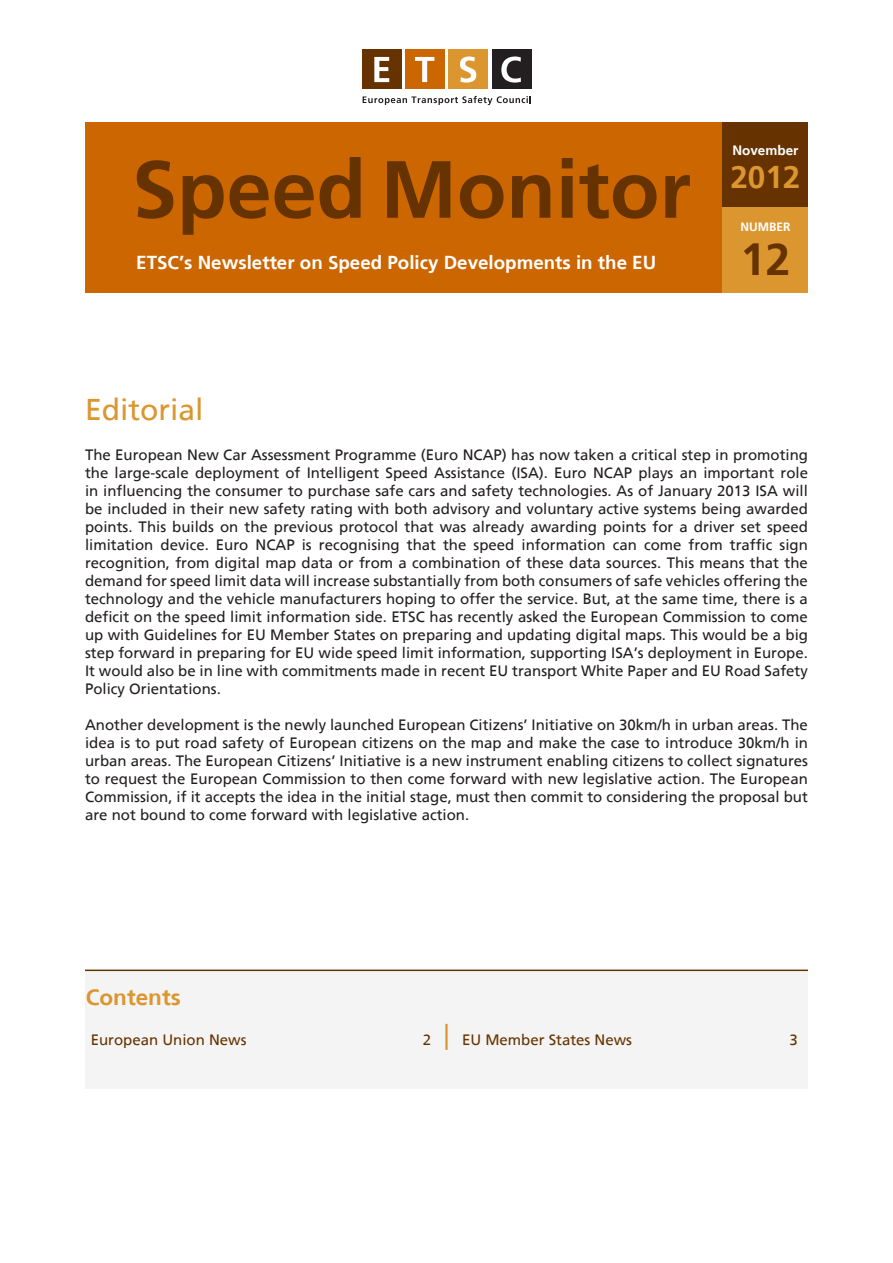
<style>
.page{position:relative;width:893px;height:1263px;background:#fff}
.page>*{position:absolute;margin:0;border:0;box-sizing:border-box;transform-origin:0 0}
.t1{font:700 81px "Frutiger";color:#630}
.t2{font:700 45px "Frutiger";color:#630}
.t3{font:700 31.5px "Frutiger";color:#dc9630}
.t4{font:30px "Frutiger";color:#dc9630}
.t5{font:700 22.5px "Frutiger";color:#dc9630}
.t6{font:700 18.75px "Frutiger";color:#fff}
.newsletter_edito{font:15px/18px "Frutiger";color:#231f20;text-align:justify}
.t7{font:15px "Frutiger";color:#630}
.t8{font:700 13.5px "Frutiger";color:#fff}
.t9{font:700 12px "Frutiger";color:#fff}
</style>
<div class="page">
<div style="left:362px;top:50px;width:40px;height:39px;background:#630"></div>
<svg style="left:374px;top:57px;width:15px;height:25px"></svg>
<div style="left:405px;top:50px;width:40px;height:39px;background:#c60"></div>
<svg style="left:415px;top:57px;width:19px;height:25px"></svg>
<div style="left:449px;top:50px;width:39px;height:39px;background:#dc9630"></div>
<svg style="left:460px;top:57px;width:16px;height:26px"></svg>
<div style="left:492px;top:50px;width:39px;height:39px;background:#231f20"></div>
<svg style="left:501px;top:57px;width:20px;height:26px"></svg>
<svg style="left:363px;top:96px;width:168px;height:9px"></svg>
<div style="left:85px;top:122px;width:723px;height:170px;background:#c60"></div>
<div style="left:723px;top:122px;width:85px;height:85px;background:#630"></div>
<div style="left:723px;top:207px;width:85px;height:85px;background:#dc9630"></div>
<div style="left:85px;top:971px;width:723px;height:118px;background:#f4f4f4"></div>
<hr style="left:85px;top:969px;width:723px;height:2px;background:#630">
<hr style="left:445px;top:1024px;width:3px;height:26px;background:#dc9630">
<p class="t1" style="left:132px;top:142px;width:560px">Speed Monitor</p>
<p class="t6" style="left:136px;top:251px;width:521px">ETSC’s Newsletter on Speed Policy Developments in the EU</p>
<p class="t8" style="left:732px;top:142px;width:68px">November</p>
<p class="t3" style="left:730px;top:159px;width:72px">2012</p>
<p class="t9" style="left:740px;top:219px;width:51px">NUMBER</p>
<p class="t2" style="left:740px;top:233px;width:52px">12</p>
<p class="t4" style="left:85px;top:392px;width:120px">Editorial</p>
<p class="newsletter_edito" style="left:85px;top:446px;width:724px">The European New Car Assessment Programme (Euro NCAP) has now taken a critical step in promoting the large-scale deployment of Intelligent Speed Assistance (ISA). Euro NCAP plays an important role in influencing the consumer to purchase safe cars and safety technologies. As of January 2013 ISA will be included in their new safety rating with both advisory and voluntary active systems being awarded points. This builds on the previous protocol that was already awarding points for a driver set speed limitation device. Euro NCAP is recognising that the speed information can come from traffic sign recognition, from digital map data or from a combination of these data sources. This means that the demand for speed limit data will increase substantially from both consumers of safe vehicles offering the technology and the vehicle manufacturers hoping to offer the service. But, at the same time, there is a deficit on the speed limit information side. ETSC has recently asked the European Commission to come up with Guidelines for EU Member States on preparing and updating digital maps. This would be a big step forward in preparing for EU wide speed limit information, supporting ISA’s deployment in Europe.<br>It would also be in line with commitments made in recent EU transport White Paper and EU Road Safety Policy Orientations.</p>
<p class="newsletter_edito" style="left:85px;top:716px;width:724px">Another development is the newly launched European Citizens’ Initiative on 30km/h in urban areas. The idea is to put road safety of European citizens on the map and make the case to introduce 30km/h in urban areas. The European Citizens’ Initiative is a new instrument enabling citizens to collect signatures to request the European Commission to then come forward with new legislative action. The European Commission, if it accepts the idea in the initial stage, must then commit to considering the proposal but are not bound to come forward with legislative action.</p>
<p class="t5" style="left:86px;top:984px;width:96px">Contents</p>
<p class="t7" style="left:91px;top:1031px;width:157px">European Union News</p>
<p class="t7" style="left:423px;top:1031px;width:10px">2</p>
<p class="t7" style="left:462px;top:1031px;width:172px">EU Member States News</p>
<p class="t7" style="left:789px;top:1031px;width:10px">3</p>
</div>
